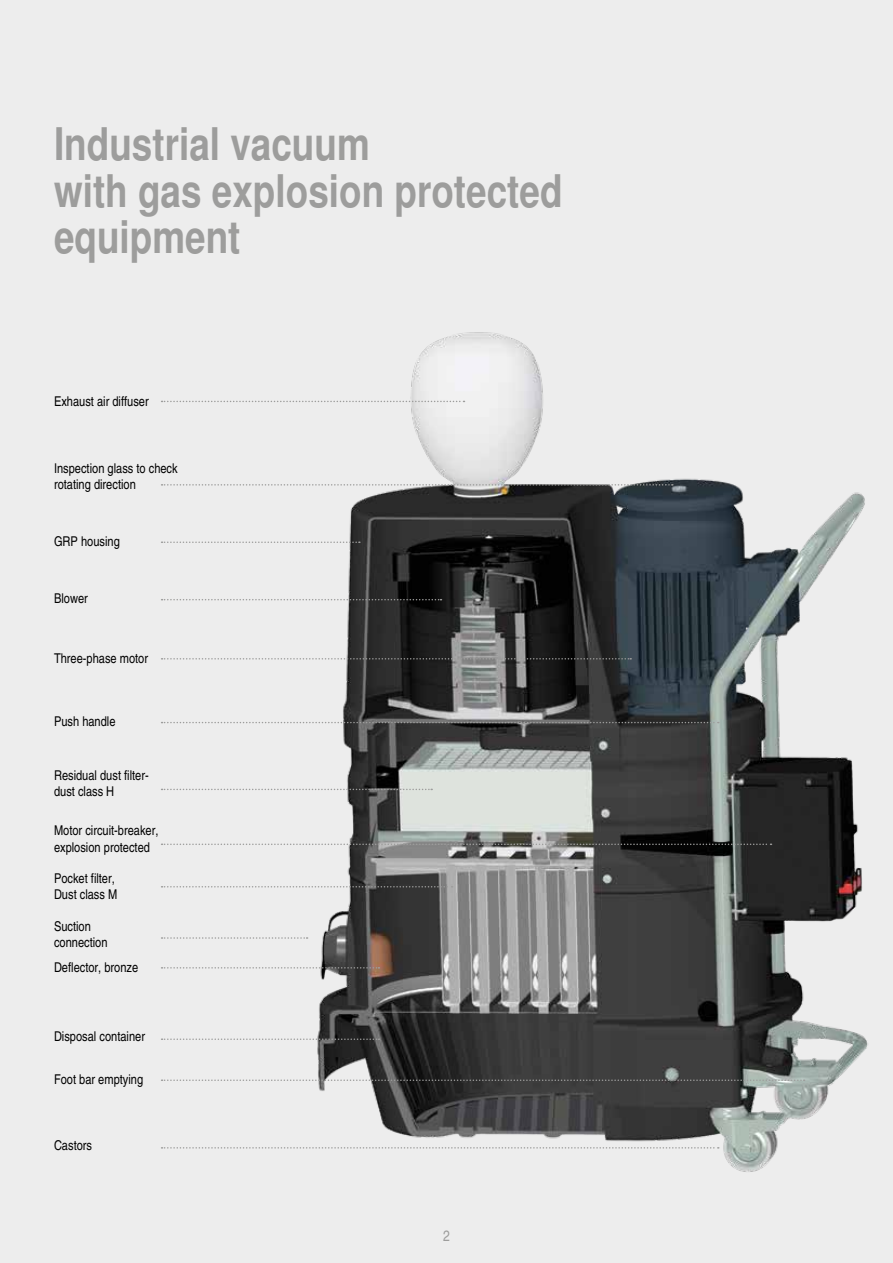
<style>
.page{position:relative;width:893px;height:1263px;background:#ededed}
.page>*{position:absolute;margin:0;border:0;box-sizing:border-box;transform-origin:0 0}
.t1{font:700 condensed 45px/46.5px "Helvetica";color:#9d9d9c}
.t2{font:condensed 15px "Helvetica";color:#9d9d9c}
.t3{font:condensed 13.5px/16.2px "Helvetica";color:#000}
</style>
<div class="page">
<img style="left:299px;top:332px;width:569px;height:840px">
<svg style="left:162px;top:401px;width:302px;height:1px"></svg>
<svg style="left:162px;top:484px;width:511px;height:2px"></svg>
<svg style="left:162px;top:541px;width:198px;height:2px"></svg>
<svg style="left:162px;top:599px;width:279px;height:1px"></svg>
<svg style="left:162px;top:658px;width:469px;height:1px"></svg>
<svg style="left:162px;top:722px;width:557px;height:1px"></svg>
<svg style="left:162px;top:789px;width:270px;height:1px"></svg>
<svg style="left:162px;top:843px;width:609px;height:2px"></svg>
<svg style="left:162px;top:886px;width:291px;height:1px"></svg>
<svg style="left:162px;top:967px;width:217px;height:1px"></svg>
<svg style="left:162px;top:1038px;width:217px;height:2px"></svg>
<svg style="left:162px;top:1079px;width:643px;height:2px"></svg>
<svg style="left:162px;top:1147px;width:557px;height:1px"></svg>
<svg style="left:162px;top:937px;width:146px;height:2px"></svg>
<h1 class="t1" style="left:54px;top:121px;width:510px">Industrial vacuum<br>with gas explosion protected equipment</h1>
<p class="t3" style="left:54px;top:393px;width:96px">Exhaust air diffuser</p>
<p class="t3" style="left:54px;top:460px;width:125px">Inspection glass to check rotating direction</p>
<p class="t3" style="left:54px;top:533px;width:67px">GRP housing</p>
<p class="t3" style="left:54px;top:590px;width:35px">Blower</p>
<p class="t3" style="left:54px;top:650px;width:96px">Three-phase motor</p>
<p class="t3" style="left:54px;top:713px;width:63px">Push handle</p>
<p class="t3" style="left:54px;top:767px;width:96px">Residual dust filter&shy;dust class H</p>
<p class="t3" style="left:54px;top:822px;width:106px">Motor circuit-breaker, explosion protected</p>
<p class="t3" style="left:54px;top:870px;width:65px">Pocket filter,<br>Dust class M</p>
<p class="t3" style="left:54px;top:918px;width:55px">Suction connection</p>
<p class="t3" style="left:54px;top:959px;width:86px">Deflector, bronze</p>
<p class="t3" style="left:54px;top:1028px;width:93px">Disposal container</p>
<p class="t3" style="left:54px;top:1071px;width:91px">Foot bar emptying</p>
<p class="t3" style="left:54px;top:1137px;width:40px">Castors</p>
<p class="t2" style="left:443px;top:1226px;width:8px">2</p>
</div>
